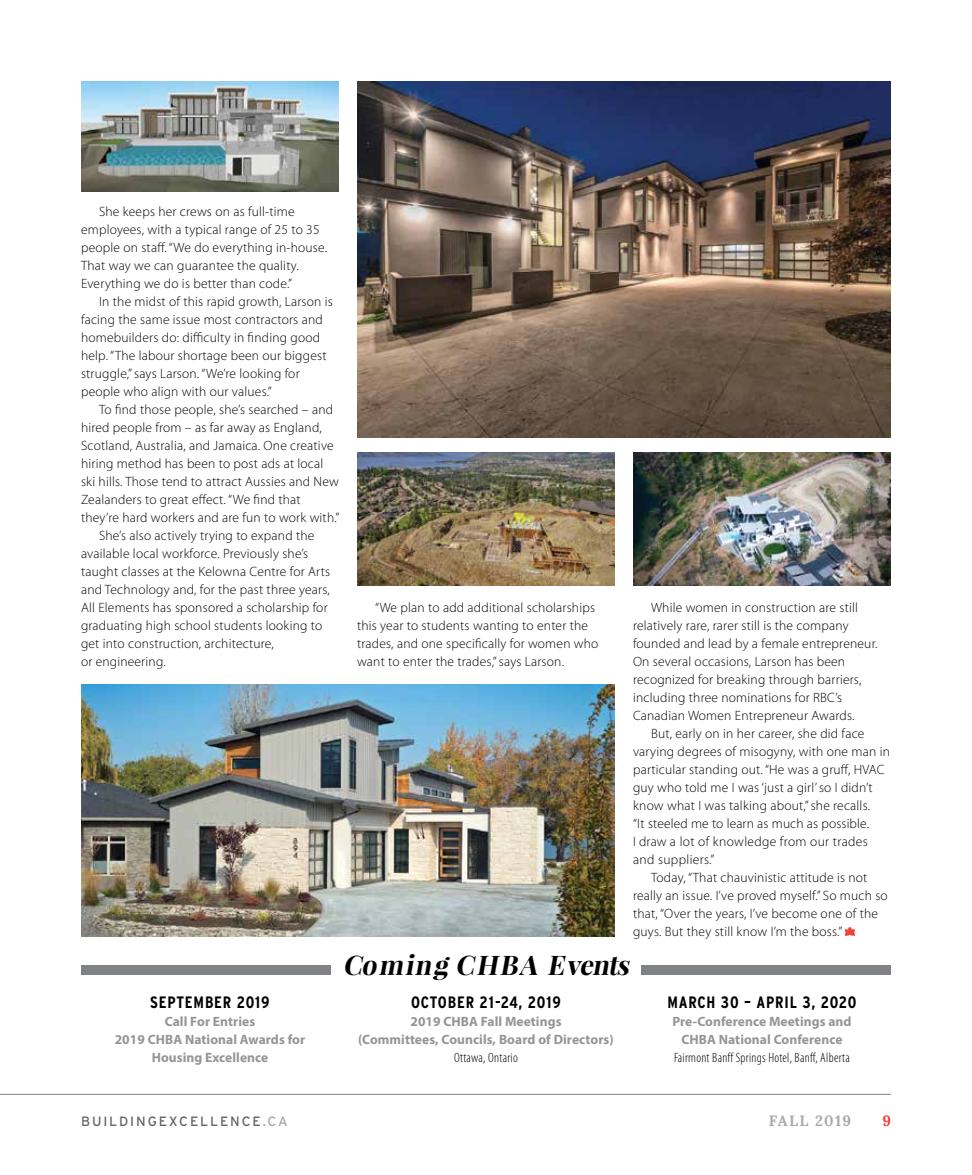
<style>
.page{position:relative;width:972px;height:1175px;background:#fff}
.page>*{position:absolute;margin:0;border:0;box-sizing:border-box;transform-origin:0 0}
.t1{font:italic 700 27px "Playfair Display";color:#000}
.t2{font:700 condensed 16.5px "Interstate";letter-spacing:.05em;color:#000}
.t3{font:700 14.85px "Lora";letter-spacing:.09em;color:#a7a9ac}
.t4{font:700 14.85px "Lora";color:#ef4136}
.t5{font:300 13.5px/18px "Myriad Pro";letter-spacing:.015em;color:#000}
.t6{font:700 13.5px/18px "Myriad Pro";letter-spacing:.005em;color:#939598;text-align:center}
.t7{font:300 condensed 13.5px "Myriad Pro";letter-spacing:.02em;color:#000}
.t8{font:13.5px "Interstate";letter-spacing:.14em;color:#636466}
.s1{color:#a7a9ac}
</style>
<div class="page">
<hr style="left:0;top:1094px;width:891px;height:1px;background:#808285">
<div style="left:642px;top:965px;width:249px;height:9px;background:#808285"></div>
<div style="left:81px;top:965px;width:249px;height:9px;background:#808285"></div>
<svg style="left:844px;top:926px;width:11px;height:10px"></svg>
<img style="left:357px;top:81px;width:534px;height:357px">
<img style="left:81px;top:684px;width:534px;height:252px">
<img style="left:357px;top:452px;width:258px;height:134px">
<img style="left:633px;top:452px;width:258px;height:134px">
<img style="left:81px;top:81px;width:258px;height:110px">
<p class="t5" style="left:81px;top:202px;width:248px;text-indent:18px">She keeps her crews on as full-time employees, with a typical range of 25 to 35 people on staff. “We do everything in-house.<br>That way we can guarantee the quality.<br>Everything we do is better than code.”</p>
<p class="t5" style="left:81px;top:292px;width:253px;text-indent:18px">In the midst of this rapid growth, Larson is facing the same issue most contractors and homebuilders do: difficulty in finding good help. “The labour shortage been our biggest struggle,” says Larson. “We’re looking for people who align with our values.”</p>
<p class="t5" style="left:99px;top:400px;width:236px">To find those people, she’s searched – and</p>
<p class="t5" style="left:81px;top:418px;width:242px">hired people from – as far away as England,</p>
<p class="t5" style="left:81px;top:436px;width:254px">Scotland, Australia, and Jamaica. One creative</p>
<p class="t5" style="left:81px;top:454px;width:244px">hiring method has been to post ads at local</p>
<p class="t5" style="left:81px;top:472px;width:259px">ski hills. Those tend to attract Aussies and New</p>
<p class="t5" style="left:81px;top:490px;width:221px">Zealanders to great effect. “We find that</p>
<p class="t5" style="left:81px;top:508px;width:260px">they’re hard workers and are fun to work with.”</p>
<p class="t5" style="left:99px;top:526px;width:217px">She’s also actively trying to expand the</p>
<p class="t5" style="left:81px;top:544px;width:229px">available local workforce. Previously she’s</p>
<p class="t5" style="left:81px;top:562px;width:251px">taught classes at the Kelowna Centre for Arts</p>
<p class="t5" style="left:81px;top:580px;width:250px">and Technology and, for the past three years,</p>
<p class="t5" style="left:81px;top:598px;width:248px">All Elements has sponsored a scholarship for</p>
<p class="t5" style="left:81px;top:616px;width:243px">graduating high school students looking to</p>
<p class="t5" style="left:81px;top:634px;width:194px">get into construction, architecture,</p>
<p class="t5" style="left:81px;top:652px;width:86px">or engineering.</p>
<p class="t5" style="left:357px;top:598px;width:243px;text-indent:18px">“We plan to add additional scholarships this year to students wanting to enter the trades, and one specifically for women who want to enter the trades,” says Larson.</p>
<p class="t5" style="left:633px;top:598px;width:246px;text-indent:18px">While women in construction are still relatively rare, rarer still is the company founded and lead by a female entrepreneur.<br>On several occasions, Larson has been recognized for breaking through barriers, including three nominations for RBC’s Canadian Women Entrepreneur Awards.</p>
<p class="t5" style="left:651px;top:724px;width:215px">But, early on in her career, she did face</p>
<p class="t5" style="left:633px;top:742px;width:258px">varying degrees of misogyny, with one man in</p>
<p class="t5" style="left:633px;top:760px;width:253px">particular standing out. “He was a gruff, HVAC</p>
<p class="t5" style="left:633px;top:778px;width:241px">guy who told me I was ‘just a girl’ so I didn’t</p>
<p class="t5" style="left:633px;top:796px;width:239px">know what I was talking about,” she recalls.</p>
<p class="t5" style="left:633px;top:814px;width:238px">“It steeled me to learn as much as possible.</p>
<p class="t5" style="left:633px;top:832px;width:236px">I draw a lot of knowledge from our trades</p>
<p class="t5" style="left:633px;top:850px;width:83px">and suppliers.”</p>
<p class="t5" style="left:651px;top:868px;width:218px">Today, “That chauvinistic attitude is not</p>
<p class="t5" style="left:633px;top:886px;width:256px">really an issue. I’ve proved myself.” So much so</p>
<p class="t5" style="left:633px;top:904px;width:246px">that, “Over the years, I’ve become one of the</p>
<p class="t5" style="left:633px;top:922px;width:211px">guys. But they still know I’m the boss.”</p>
<p class="t2" style="left:150px;top:993px;width:121px">SEPTEMBER 2019</p>
<p class="t6" style="left:115px;top:1012px;width:192px">Call For Entries<br>2019 CHBA National Awards for<br>Housing Excellence</p>
<h1 class="t1" style="left:343px;top:947px;width:293px">Coming CHBA Events</h1>
<p class="t2" style="left:411px;top:993px;width:151px">OCTOBER 21-24, 2019</p>
<p class="t6" style="left:358px;top:1012px;width:257px">2019 CHBA Fall Meetings<br>(Committees, Councils, Board of Directors)</p>
<p class="t7" style="left:454px;top:1050px;width:65px">Ottawa, Ontario</p>
<p class="t2" style="left:667px;top:993px;width:191px">MARCH 30 – APRIL 3, 2020</p>
<p class="t6" style="left:672px;top:1012px;width:181px">Pre-Conference Meetings and<br>CHBA National Conference</p>
<p class="t7" style="left:674px;top:1050px;width:177px">Fairmont Banff Springs Hotel, Banff, Alberta</p>
<p class="t8" style="left:81px;top:1113px;width:208px">BUILDINGEXCELLENCE<span class="s1">.CA</span></p>
<p class="t3" style="left:769px;top:1110px;width:84px">FALL 2019</p>
<p class="t4" style="left:882px;top:1110px;width:10px">9</p>
</div>
